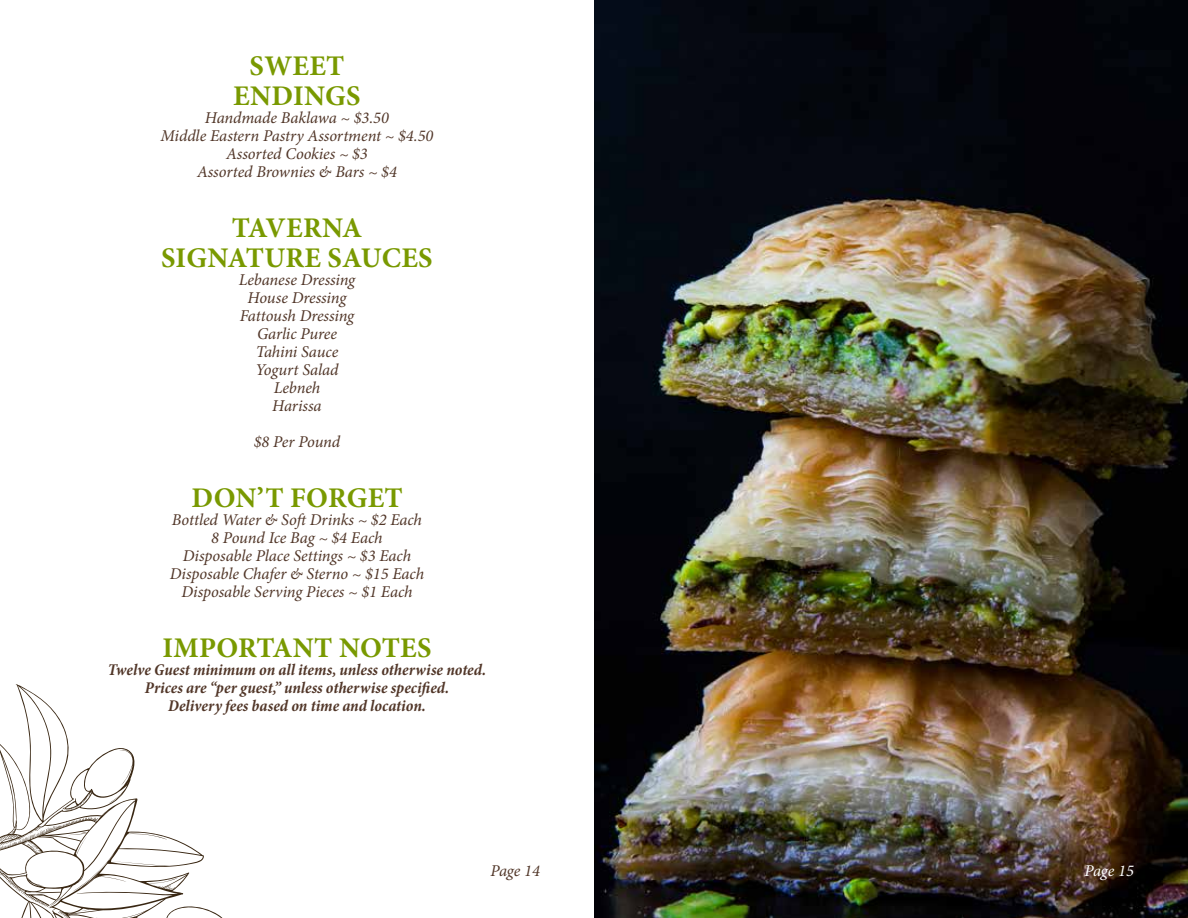
<style>
.page{position:relative;width:1188px;height:918px;background:#fff}
.page>*{position:absolute;margin:0;border:0;box-sizing:border-box;transform-origin:0 0}
.t1{font:700 28.5px/30px "Minion Pro";letter-spacing:.01em;color:#799900;text-align:center}
.t2{font:italic 16.5px/18px "Minion Pro";letter-spacing:-.005em;color:#513628;text-align:center}
.t3{font:italic 700 condensed 16.5px/18px "Minion Pro";color:#513628;text-align:center}
.t4{font:italic 16.5px "Minion Pro";letter-spacing:-.01em;color:#fff}
</style>
<div class="page">
<svg style="left:0;top:684px;width:223px;height:234px"></svg>
<img style="left:594px;top:0;width:594px;height:918px">
<h1 class="t1" style="left:233px;top:50px;width:129px">SWEET<br>ENDINGS</h1>
<p class="t2" style="left:161px;top:108px;width:274px">Handmade Baklawa ~ $3.50<br>Middle Eastern Pastry Assortment ~ $4.50<br>Assorted Cookies ~ $3<br>Assorted Brownies &amp; Bars ~ $4</p>
<h1 class="t1" style="left:161px;top:212px;width:273px">TAVERNA<br>SIGNATURE SAUCES</h1>
<p class="t2" style="left:239px;top:270px;width:118px">Lebanese Dressing<br>House Dressing<br>Fattoush Dressing<br>Garlic Puree<br>Tahini Sauce<br>Yogurt Salad<br>Lebneh<br>Harissa</p>
<p class="t2" style="left:254px;top:432px;width:88px">$8 Per Pound</p>
<h1 class="t1" style="left:191px;top:482px;width:213px">DON’T FORGET</h1>
<p class="t2" style="left:170px;top:510px;width:256px">Bottled Water &amp; Soft Drinks ~ $2 Each 8 Pound Ice Bag ~ $4 Each<br>Disposable Place Settings ~ $3 Each Disposable Chafer &amp; Sterno ~ $15 Each Disposable Serving Pieces ~ $1 Each</p>
<h1 class="t1" style="left:163px;top:632px;width:270px">IMPORTANT NOTES</h1>
<p class="t3" style="left:108px;top:660px;width:380px">Twelve Guest minimum on all items, unless otherwise noted.<br>Prices are “per guest,” unless otherwise specified.<br>Delivery fees based on time and location.</p>
<p class="t2" style="left:490px;top:862px;width:51px">Page 14</p>
<p class="t4" style="left:1084px;top:859px;width:51px">Page 15</p>
</div>
